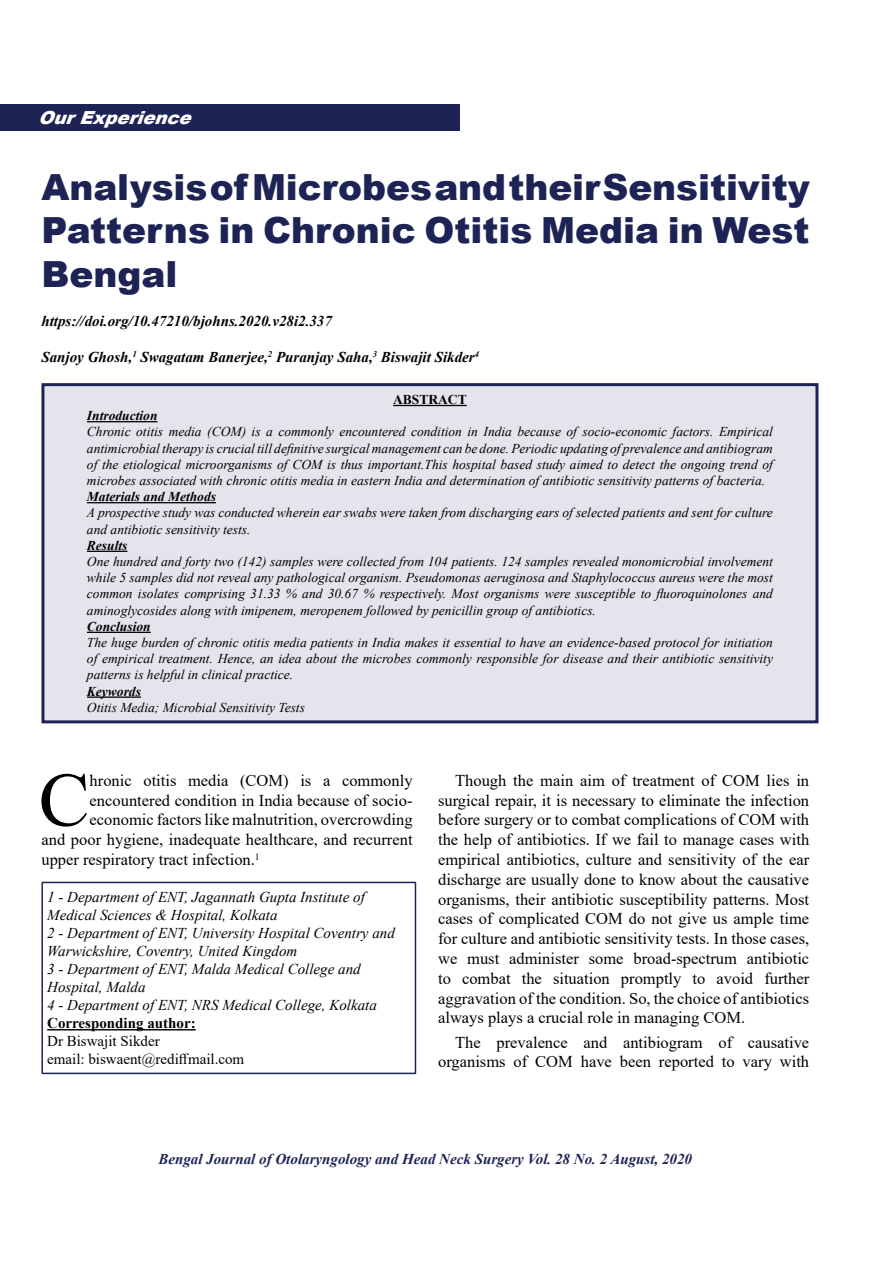
<style>
.page{position:relative;width:893px;height:1263px;background:#fff}
.page>*{position:absolute;margin:0;border:0;box-sizing:border-box;transform-origin:0 0}
.t1{font:76.35px "Times New Roman";color:#000}
.t2{font:900 36px/43.2px "Arial";color:#1e2356;text-align:justify}
.t3{font:italic 900 18px "Arial";color:#fff}
.t4{font:16.5px/19.8px "Times New Roman";color:#000;text-align:justify}
.t5{font:italic 15px/18px "Times New Roman";color:#000}
.t6{font:italic 700 15px "Times New Roman";color:#000}
.t7{font:italic 700 15px "Times New Roman";color:#1e2356}
.t8{font:15px/18px "Times New Roman";color:#000}
.t9{font:700 15px "Times New Roman";color:#000}
.t10{font:italic 13.5px/16.2px "Times New Roman";color:#000;text-align:justify}
.t11{font:italic 700 13.5px "Times New Roman";color:#000}
.t12{font:700 13.5px "Times New Roman";color:#000}
</style>
<div class="page">
<div style="left:0;top:104px;width:459px;height:27px;background:#1e2356"></div>
<hr style="left:47px;top:1029px;width:149px;height:1px;background:#000">
<div style="left:41px;top:882px;width:375px;height:192px;border:2px solid #1e2356"></div>
<div style="left:43px;top:385px;width:774px;height:337px;background:#e4e4ed"></div>
<hr style="left:393px;top:405px;width:74px;height:1px;background:#000">
<hr style="left:87px;top:421px;width:71px;height:1px;background:#000">
<hr style="left:87px;top:502px;width:129px;height:1px;background:#000">
<hr style="left:87px;top:551px;width:40px;height:1px;background:#000">
<hr style="left:87px;top:632px;width:64px;height:1px;background:#000">
<hr style="left:87px;top:696px;width:54px;height:2px;background:#000">
<div style="left:41px;top:383px;width:777px;height:340px;border:3px solid #1e2356"></div>
<h3 class="t3" style="left:38px;top:104px;width:163px">OurExperience</h3>
<h2 class="t2" style="left:41px;top:165px;width:770px">Analysis of Microbes and their Sensitivity Patterns in Chronic Otitis Media in West Bengal</h2>
<p class="t6" style="left:41px;top:311px;width:292px">https://doi.org/10.47210/bjohns.2020.v28i2.337</p>
<p class="t6" style="left:41px;top:347px;width:439px">Sanjoy Ghosh,<sup>1</sup> Swagatam Banerjee,<sup>2</sup> Puranjay Saha,<sup>3</sup> Biswajit Sikder<sup>4</sup></p>
<p class="t12" style="left:393px;top:390px;width:75px">ABSTRACT</p>
<p class="t11" style="left:87px;top:406px;width:72px">Introduction</p>
<p class="t10" style="left:87px;top:423px;width:687px">Chronic otitis media (COM) is a commonly encountered condition in India because of socio-economic factors. Empirical antimicrobial therapy is crucial till definitive surgical management can be done. Periodic updating of prevalence and antibiogram of the etiological microorganisms of COM is thus important.This hospital based study aimed to detect the ongoing trend of microbes associated with chronic otitis media in eastern India and determination of antibiotic sensitivity patterns of bacteria.</p>
<p class="t11" style="left:87px;top:487px;width:131px">Materials and Methods</p>
<p class="t10" style="left:87px;top:504px;width:687px">A prospective study was conducted wherein ear swabs were taken from discharging ears of selected patients and sent for culture and antibiotic sensitivity tests.</p>
<p class="t11" style="left:87px;top:536px;width:42px">Results</p>
<p class="t10" style="left:87px;top:553px;width:687px">One hundred and forty two (142) samples were collected from 104 patients. 124 samples revealed monomicrobial involvement while 5 samples did not reveal any pathological organism. Pseudomonas aeruginosa and Staphylococcus aureus were the most common isolates comprising 31.33 % and 30.67 % respectively. Most organisms were susceptible to fluoroquinolones and aminoglycosides along with imipenem, meropenem followed by penicillin group of antibiotics.</p>
<p class="t11" style="left:87px;top:617px;width:65px">Conclusion</p>
<p class="t10" style="left:87px;top:634px;width:687px">The huge burden of chronic otitis media patients in India makes it essential to have an evidence-based protocol for initiation of empirical treatment. Hence, an idea about the microbes commonly responsible for disease and their antibiotic sensitivity patterns is helpful in clinical practice.</p>
<p class="t11" style="left:87px;top:682px;width:55px">Keywords</p>
<p class="t10" style="left:87px;top:699px;width:219px">Otitis Media; Microbial Sensitivity Tests</p>
<h1 class="t1" style="left:39px;top:746px;width:52px">C</h1>
<p class="t4" style="left:90px;top:770px;width:324px">hronic otitis media (COM) is a commonly</p>
<p class="t4" style="left:90px;top:790px;width:324px">encountered condition in India because of socio-</p>
<p class="t4" style="left:90px;top:809px;width:324px">economic factors like malnutrition, overcrowding</p>
<p class="t4" style="left:41px;top:829px;width:373px">and poor hygiene, inadequate healthcare, and recurrent</p>
<p class="t4" style="left:41px;top:849px;width:220px">upper respiratory tract infection.<sup>1</sup></p>
<p class="t5" style="left:47px;top:888px;width:349px">1 - Department of ENT, Jagannath Gupta Institute of Medical Sciences &amp; Hospital, Kolkata<br>2 - Department of ENT, University Hospital Coventry and Warwickshire, Coventry, United Kingdom<br>3 - Department of ENT, Malda Medical College and Hospital, Malda<br>4 - Department of ENT, NRS Medical College, Kolkata</p>
<p class="t9" style="left:47px;top:1012px;width:150px">Corresponding author:</p>
<p class="t8" style="left:47px;top:1032px;width:199px">Dr Biswajit Sikder<br>email: biswaent@rediffmail.com</p>
<p class="t4" style="left:438px;top:770px;width:373px;text-indent:17px">Though the main aim of treatment of COM lies in surgical repair, it is necessary to eliminate the infection before surgery or to combat complications of COM with the help of antibiotics. If we fail to manage cases with empirical antibiotics, culture and sensitivity of the ear discharge are usually done to know about the causative organisms, their antibiotic susceptibility patterns. Most cases of complicated COM do not give us ample time for culture and antibiotic sensitivity tests. In those cases, we must administer some broad-spectrum antibiotic to combat the situation promptly to avoid further aggravation of the condition. So, the choice of antibiotics always plays a crucial role in managing COM.</p>
<p class="t4" style="left:438px;top:1031px;width:373px;text-align:right">The prevalence and antibiogram of causative organisms of COM have been reported to vary with</p>
<p class="t7" style="left:158px;top:1148px;width:535px">Bengal Journal of Otolaryngology and Head Neck Surgery Vol. 28 No. 2 August, 2020</p>
</div>
